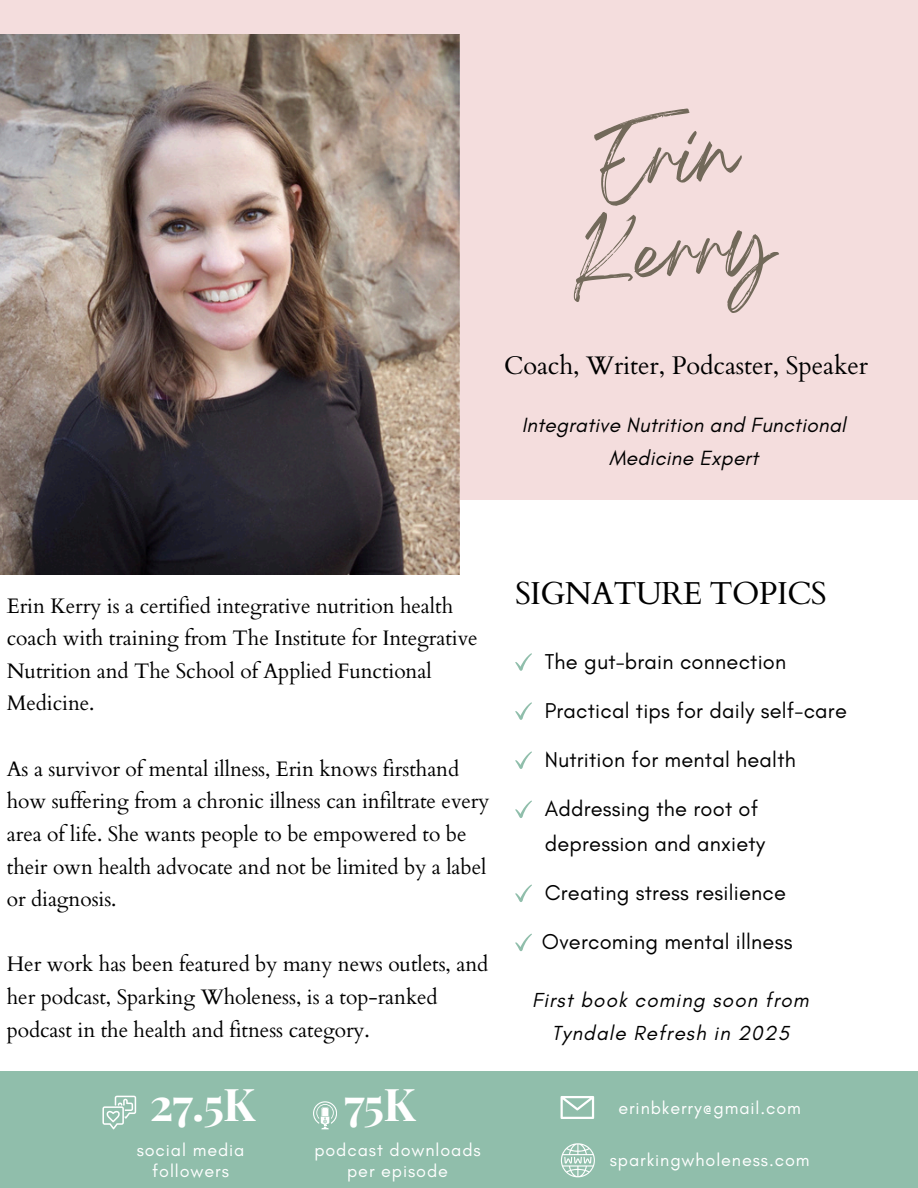
<style>
.page{position:relative;width:918px;height:1188px;background:#fff}
.page>*{position:absolute;margin:0;border:0;box-sizing:border-box;transform-origin:0 0}
.t1{font:67.8px/94.1px "Breathing";color:#72695a;text-align:center}
.t2{font:700 45.15px "Playfair Display";letter-spacing:-.02em;color:#fff}
.t3{font:31.8px "Cardo";letter-spacing:-.02em;color:#000}
.t4{font:25.35px "Cardo";letter-spacing:-.005em;color:#000}
.t5{font:21.9px/35px "Glacial Indifference";letter-spacing:.01em;color:#000}
.t6{font:21px/32.7px "Cardo";letter-spacing:-.005em;color:#000}
.t7{font:italic 21px/32.7px "Glacial Indifference";letter-spacing:.01em;color:#000;text-align:center}
.t8{font:italic 20.7px/33px "Glacial Indifference";letter-spacing:.05em;color:#000;text-align:center}
.t9{font:18px/21.3px "Glacial Indifference";letter-spacing:.05em;color:#fff;text-align:center}
</style>
<div class="page">
<div style="left:0;top:0;width:918px;height:500px;background:#f4dddd"></div>
<img style="left:0;top:35px;width:459px;height:540px">
<div style="left:0;top:1071px;width:918px;height:117px;background:#90beab"></div>
<svg style="left:102px;top:1096px;width:34px;height:33px"></svg>
<svg style="left:313px;top:1101px;width:24px;height:28px"></svg>
<svg style="left:561px;top:1096px;width:33px;height:23px"></svg>
<svg style="left:515px;top:653px;width:17px;height:18px"></svg>
<svg style="left:515px;top:702px;width:17px;height:18px"></svg>
<svg style="left:515px;top:751px;width:17px;height:18px"></svg>
<svg style="left:515px;top:800px;width:17px;height:18px"></svg>
<svg style="left:515px;top:884px;width:17px;height:18px"></svg>
<svg style="left:515px;top:934px;width:17px;height:17px"></svg>
<svg style="left:561px;top:1143px;width:34px;height:34px"></svg>
<h1 class="t1" style="left:563px;top:136px;width:205px;rotate:-4deg">Erin<br>Kerry</h1>
<p class="t4" style="left:504px;top:349px;width:365px">Coach, Writer, Podcaster, Speaker</p>
<p class="t7" style="left:522px;top:409px;width:326px">Integrative Nutrition and Functional<br>Medicine Expert</p>
<h5 class="t6" style="left:7px;top:590px;width:472px">Erin Kerry is a certified integrative nutrition health coach with training from The Institute for Integrative Nutrition and The School of Applied Functional Medicine.</h5>
<h5 class="t6" style="left:7px;top:753px;width:484px">As a survivor of mental illness, Erin knows firsthand how suffering from a chronic illness can infiltrate every area of life. She wants people to be empowered to be their own health advocate and not be limited by a label or diagnosis.</h5>
<h5 class="t6" style="left:7px;top:949px;width:483px">Her work has been featured by many news outlets, and her podcast, Sparking Wholeness, is a top-ranked podcast in the health and fitness category.</h5>
<h5 class="t3" style="left:515px;top:573px;width:313px">SIGNATURE TOPICS</h5>
<h5 class="t5" style="left:545px;top:644px;width:243px">The gut-brain connection</h5>
<p class="t5" style="left:545px;top:693px;width:304px">Practical tips for daily self-care</p>
<h5 class="t5" style="left:545px;top:742px;width:253px">Nutrition for mental health</h5>
<p class="t5" style="left:545px;top:791px;width:222px">Addressing the root of depression and anxiety</p>
<h5 class="t5" style="left:545px;top:875px;width:243px">Creating stress resilience</h5>
<p class="t5" style="left:542px;top:924px;width:252px">Overcoming mental illness</p>
<p class="t8" style="left:532px;top:984px;width:278px">First book coming soon from<br>Tyndale Refresh in 2025</p>
<h4 class="t2" style="left:150px;top:1072px;width:107px">27.5K</h4>
<h5 class="t9" style="left:137px;top:1139px;width:109px">social media followers</h5>
<p class="t9" style="left:314px;top:1139px;width:168px">podcast downloads per episode</p>
<h5 class="t2" style="left:344px;top:1072px;width:73px">75K</h5>
<h3 class="t9" style="left:618px;top:1097px;width:184px">erinbkerry@gmail.com</h3>
<h5 class="t9" style="left:610px;top:1149px;width:201px">sparkingwholeness.com</h5>
</div>
